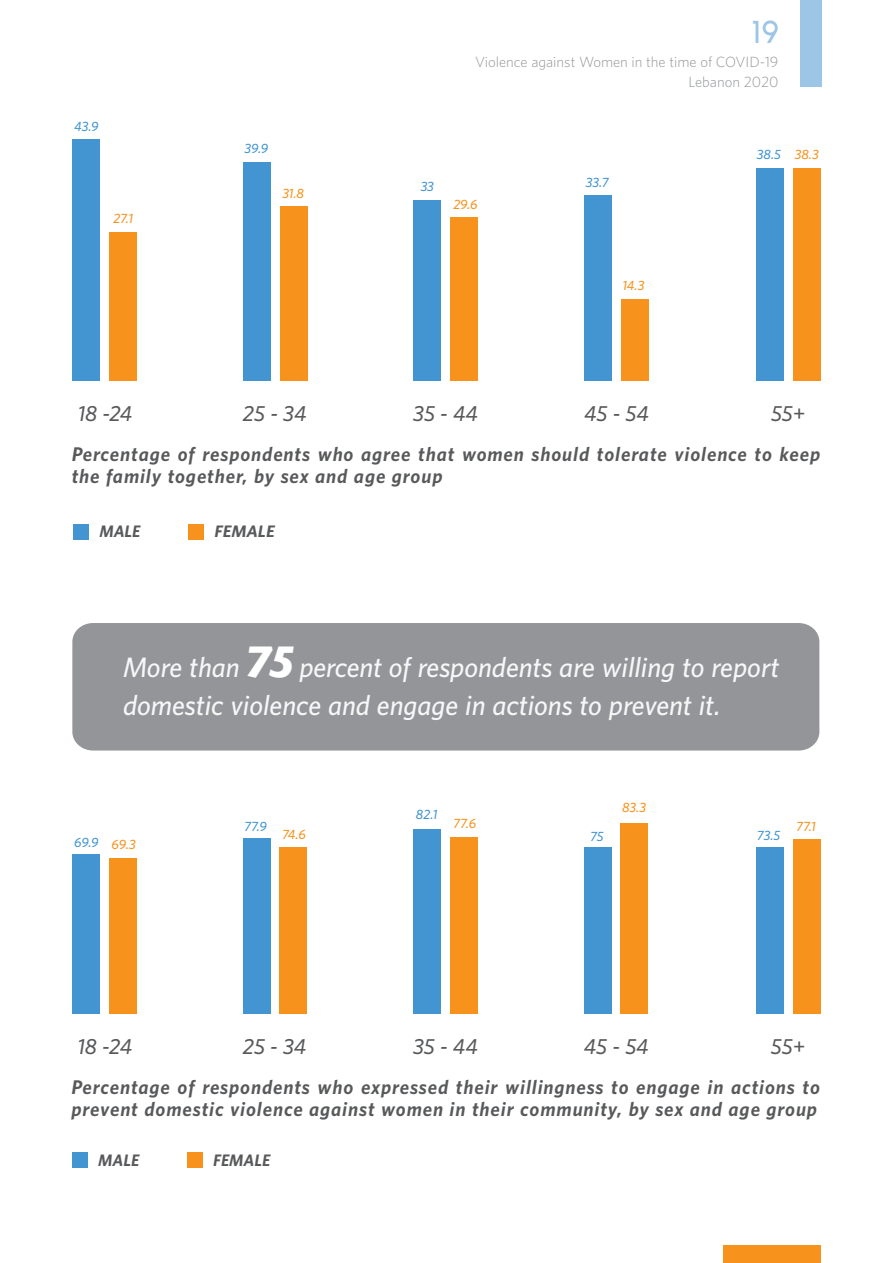
<style>
.page{position:relative;width:893px;height:1263px;background:#fff}
.page>*{position:absolute;margin:0;border:0;box-sizing:border-box;transform-origin:0 0}
.t1{font:700 30px "Quadranta";color:#9cc5e6}
.t2{font:italic 600 25.5px/37.5px "UNFPA";color:#f6f8f8}
.t3{font:italic 600 19.5px "UNFPA";color:#58595b}
.t4{font:italic 700 18px/22.5px "UNFPA";letter-spacing:.05em;color:#58595b}
.t5{font:italic 700 15.15px "UNFPA";color:#58595b}
.t6{font:italic 700 15.15px "UNFPA";color:#58595b;scale:1.05 1}
.t7{font:300 13.5px/19.5px "UNFPA";color:#939598;text-align:right}
.t8{font:italic 600 12px "UNFPA";color:#4295d1}
.t9{font:italic 600 12px "UNFPA";color:#f7931d}
.s1{color:#f7931d}
.s2{font-family:"Today SHOP";font-weight:700;font-size:48px;color:#fff}
</style>
<div class="page">
<div style="left:109px;top:232px;width:28px;height:148px;background:#f7931d"></div>
<div style="left:72px;top:139px;width:28px;height:241px;background:#4295d1"></div>
<div style="left:280px;top:206px;width:27px;height:174px;background:#f7931d"></div>
<div style="left:243px;top:162px;width:28px;height:218px;background:#4295d1"></div>
<div style="left:450px;top:217px;width:28px;height:163px;background:#f7931d"></div>
<div style="left:413px;top:200px;width:28px;height:180px;background:#4295d1"></div>
<div style="left:621px;top:299px;width:28px;height:81px;background:#f7931d"></div>
<div style="left:584px;top:195px;width:28px;height:185px;background:#4295d1"></div>
<div style="left:793px;top:168px;width:28px;height:212px;background:#f7931d"></div>
<div style="left:756px;top:168px;width:28px;height:212px;background:#4295d1"></div>
<div style="left:74px;top:524px;width:15px;height:15px;background:#4295d1"></div>
<div style="left:189px;top:524px;width:15px;height:15px;background:#f7931d"></div>
<div style="left:723px;top:1246px;width:98px;height:17px;background:#f7931d"></div>
<div style="left:109px;top:858px;width:28px;height:155px;background:#f7931d"></div>
<div style="left:72px;top:854px;width:28px;height:159px;background:#4295d1"></div>
<div style="left:279px;top:847px;width:28px;height:166px;background:#f7931d"></div>
<div style="left:243px;top:838px;width:28px;height:175px;background:#4295d1"></div>
<div style="left:450px;top:837px;width:28px;height:176px;background:#f7931d"></div>
<div style="left:413px;top:829px;width:28px;height:184px;background:#4295d1"></div>
<div style="left:621px;top:823px;width:27px;height:190px;background:#f7931d"></div>
<div style="left:584px;top:847px;width:28px;height:166px;background:#4295d1"></div>
<div style="left:793px;top:839px;width:27px;height:174px;background:#f7931d"></div>
<div style="left:756px;top:847px;width:28px;height:166px;background:#4295d1"></div>
<div style="left:72px;top:1153px;width:16px;height:15px;background:#4295d1"></div>
<div style="left:187px;top:1153px;width:16px;height:15px;background:#f7931d"></div>
<div style="left:72px;top:623px;width:747px;height:127px;background:#939598"></div>
<div style="left:800px;top:0;width:21px;height:87px;background:#9cc5e6"></div>
<h1 class="t1" style="left:752px;top:13px;width:28px">19</h1>
<p class="t8" style="left:74px;top:118px;width:26px">43.9</p>
<p class="t9" style="left:114px;top:210px;width:21px">27.1</p>
<p class="t3" style="left:78px;top:401px;width:56px">18 -24</p>
<p class="t8" style="left:244px;top:141px;width:25px">39.9</p>
<p class="t9" style="left:282px;top:186px;width:23px">31.8</p>
<p class="t3" style="left:243px;top:401px;width:65px">25 - 34</p>
<p class="t7" style="left:475px;top:52px;width:305px">Violence against Women in the time of COVID-19<br>Lebanon 2020</p>
<p class="t8" style="left:421px;top:179px;width:15px">33</p>
<p class="t9" style="left:453px;top:197px;width:26px">29.6</p>
<p class="t3" style="left:413px;top:401px;width:66px">35 - 44</p>
<p class="t8" style="left:586px;top:175px;width:25px">33.7</p>
<p class="t9" style="left:622px;top:278px;width:24px">14.3</p>
<p class="t3" style="left:584px;top:401px;width:66px">45 - 54</p>
<p class="t8" style="left:757px;top:147px;width:63px">38.5 <span class="s1">38.3</span></p>
<p class="t3" style="left:771px;top:401px;width:36px">55+</p>
<p class="t4" style="left:72px;top:442px;width:750px">Percentage of respondents who agree that women should tolerate violence to keep the family together, by sex and age group</p>
<p class="t5" style="left:99px;top:521px;width:43px">MALE</p>
<p class="t6" style="left:214px;top:521px;width:59px">FEMALE</p>
<h2 class="t2" style="left:123px;top:648px;width:658px">More than <span class="s2">75</span> percent of respondents are willing to report domestic violence and engage in actions to prevent it.</h2>
<p class="t8" style="left:74px;top:835px;width:26px">69.9</p>
<p class="t9" style="left:112px;top:837px;width:26px">69.3</p>
<p class="t8" style="left:244px;top:818px;width:24px">77.9</p>
<p class="t9" style="left:282px;top:826px;width:25px">74.6</p>
<p class="t8" style="left:416px;top:806px;width:23px">82.1</p>
<p class="t9" style="left:453px;top:815px;width:24px">77.6</p>
<p class="t8" style="left:590px;top:828px;width:15px">75</p>
<p class="t9" style="left:622px;top:800px;width:25px">83.3</p>
<p class="t8" style="left:757px;top:827px;width:25px">73.5</p>
<p class="t9" style="left:796px;top:818px;width:21px">77.1</p>
<p class="t3" style="left:77px;top:1034px;width:56px">18 -24</p>
<p class="t3" style="left:243px;top:1034px;width:65px">25 - 34</p>
<p class="t3" style="left:413px;top:1034px;width:66px">35 - 44</p>
<p class="t3" style="left:584px;top:1034px;width:66px">45 - 54</p>
<p class="t3" style="left:771px;top:1034px;width:36px">55+</p>
<p class="t4" style="left:71px;top:1075px;width:750px">Percentage of respondents who expressed their willingness to engage in actions to prevent domestic violence against women in their community, by sex and age group</p>
<p class="t5" style="left:98px;top:1150px;width:43px">MALE</p>
<p class="t5" style="left:213px;top:1150px;width:59px">FEMALE</p>
</div>
